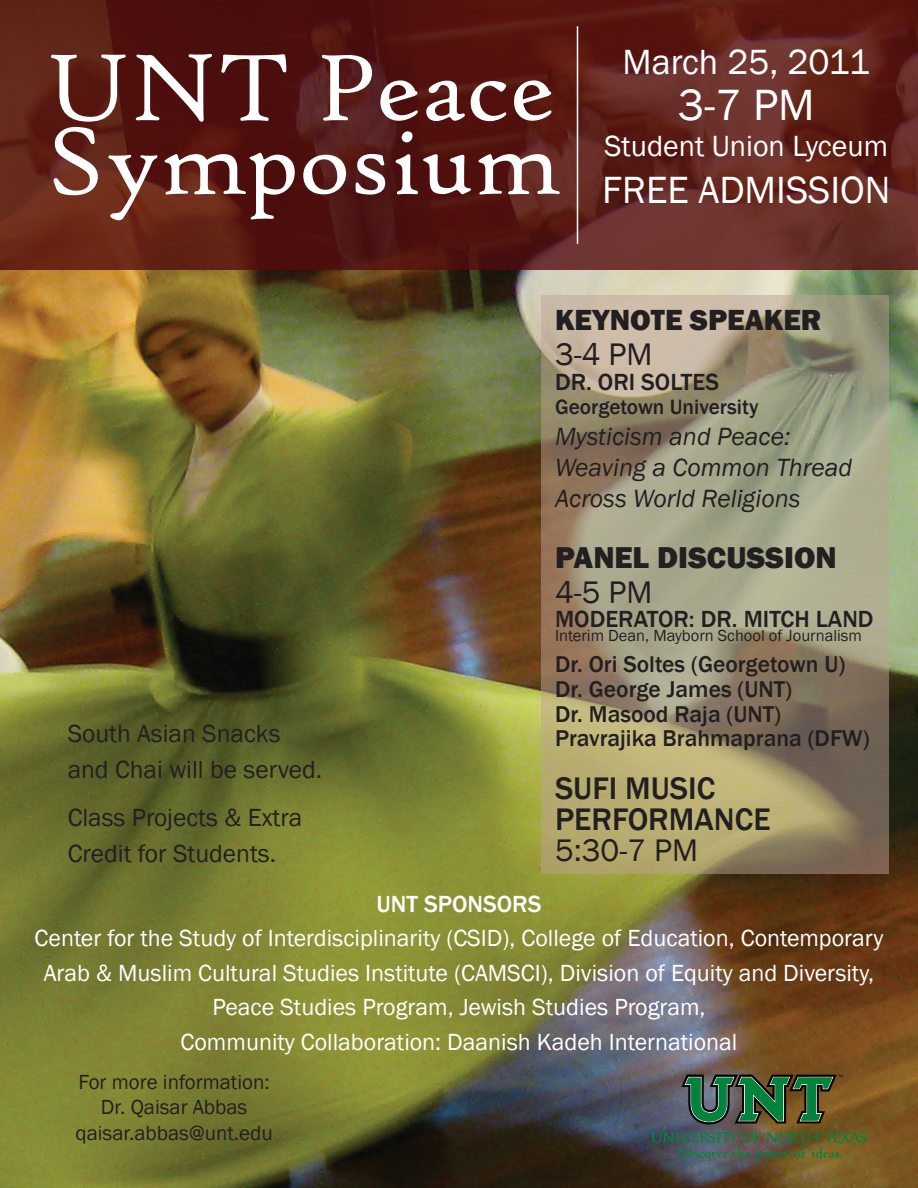
<style>
.page{position:relative;width:918px;height:1188px;background:#fff}
.page>*{position:absolute;margin:0;border:0;box-sizing:border-box;transform-origin:0 0}
.t1{font:102px/73.5px "High Tower Text";color:#fff}
.t2{font:45px "Franklin Gothic";color:#fff}
.t3{font:39px "Franklin Gothic";color:#fff}
.t4{font:36px "Franklin Gothic";color:#fff}
.t5{font:500 32.1px/31px "Franklin Gothic";color:#231f20}
.t6{font:32.1px "Franklin Gothic";color:#231f20}
.t7{font:800 31.05px "Franklin Gothic";color:#231f20}
.t8{font:30px "Franklin Gothic";color:#fff}
.t9{font:800 29.85px "Franklin Gothic";color:#231f20}
.t10{font:italic 25.65px/31px "Franklin Gothic";color:#231f20}
.t11{font:25.5px/36px "Franklin Gothic";color:#231f20}
.t12{font:24px/34.5px "Franklin Gothic";color:#fff;text-align:center}
.t13{font:500 24px "Franklin Gothic";color:#231f20}
.t14{font:500 24px "Franklin Gothic";color:#fff}
.t15{font:500 23.55px/24.6px "Franklin Gothic";color:#231f20}
.t16{font:500 21.3px "Franklin Gothic";color:#231f20}
.t17{font:21px/25.5px "Franklin Gothic";color:#231f20;text-align:center}
.t18{font:16.5px "Franklin Gothic";color:#231f20}
</style>
<div class="page">
<img style="left:0;top:270px;width:918px;height:918px">
<img style="left:651px;top:1132px;width:216px;height:30px">
<svg style="left:681px;top:1075px;width:162px;height:50px;background:#3f613e"></svg>
<svg style="left:0;top:0;width:918px;height:270px;background:#5b1e17"></svg>
<hr style="left:577px;top:26px;width:1px;height:218px;background:#fff">
<svg style="left:541px;top:296px;width:347px;height:578px;background:#a2997a"></svg>
<h1 class="t1" style="left:47px;top:51px;width:516px">UNT Peace<br>Symposium</h1>
<h3 class="t4" style="left:623px;top:40px;width:249px">March 25, 2011</h3>
<h2 class="t2" style="left:678px;top:77px;width:138px">3-7 PM</h2>
<p class="t8" style="left:605px;top:128px;width:285px">Student Union Lyceum</p>
<h3 class="t3" style="left:602px;top:166px;width:290px">FREE ADMISSION</h3>
<p class="t11" style="left:68px;top:716px;width:256px">South Asian Snacks and Chai will be served.</p>
<p class="t11" style="left:68px;top:800px;width:236px">Class Projects &amp; Extra<br>Credit for Students.</p>
<p class="t9" style="left:555px;top:300px;width:268px">KEYNOTE SPEAKER</p>
<h3 class="t6" style="left:555px;top:334px;width:99px">3-4 PM</h3>
<p class="t13" style="left:555px;top:367px;width:166px">DR. ORI SOLTES</p>
<p class="t16" style="left:555px;top:394px;width:205px">Georgetown University</p>
<p class="t10" style="left:555px;top:422px;width:299px">Mysticism and Peace:<br>Weaving a Common Thread<br>Across World Religions</p>
<p class="t7" style="left:555px;top:537px;width:283px">PANEL DISCUSSION</p>
<h3 class="t6" style="left:555px;top:572px;width:99px">4-5 PM</h3>
<p class="t13" style="left:555px;top:605px;width:320px">MODERATOR: DR. MITCH LAND</p>
<p class="t18" style="left:555px;top:626px;width:309px">Interim Dean, Mayborn School of Journalism</p>
<p class="t15" style="left:555px;top:652px;width:316px">Dr. Ori Soltes (Georgetown U)<br>Dr. George James (UNT)<br>Dr. Masood Raja (UNT)<br>Pravrajika Brahmaprana (DFW)</p>
<h3 class="t5" style="left:555px;top:773px;width:217px">SUFI MUSIC<br>PERFORMANCE</h3>
<h3 class="t6" style="left:555px;top:830px;width:145px">5:30-7 PM</h3>
<p class="t14" style="left:377px;top:889px;width:166px">UNT SPONSORS</p>
<p class="t12" style="left:35px;top:922px;width:850px">Center for the Study of Interdisciplinarity (CSID), College of Education, Contemporary Arab &amp; Muslim Cultural Studies Institute (CAMSCI), Division of Equity and Diversity, Peace Studies Program, Jewish Studies Program,<br>Community Collaboration: Daanish Kadeh International</p>
<p class="t17" style="left:75px;top:1069px;width:199px">For more information:<br>Dr. Qaisar Abbas qaisar.abbas@unt.edu</p>
</div>
